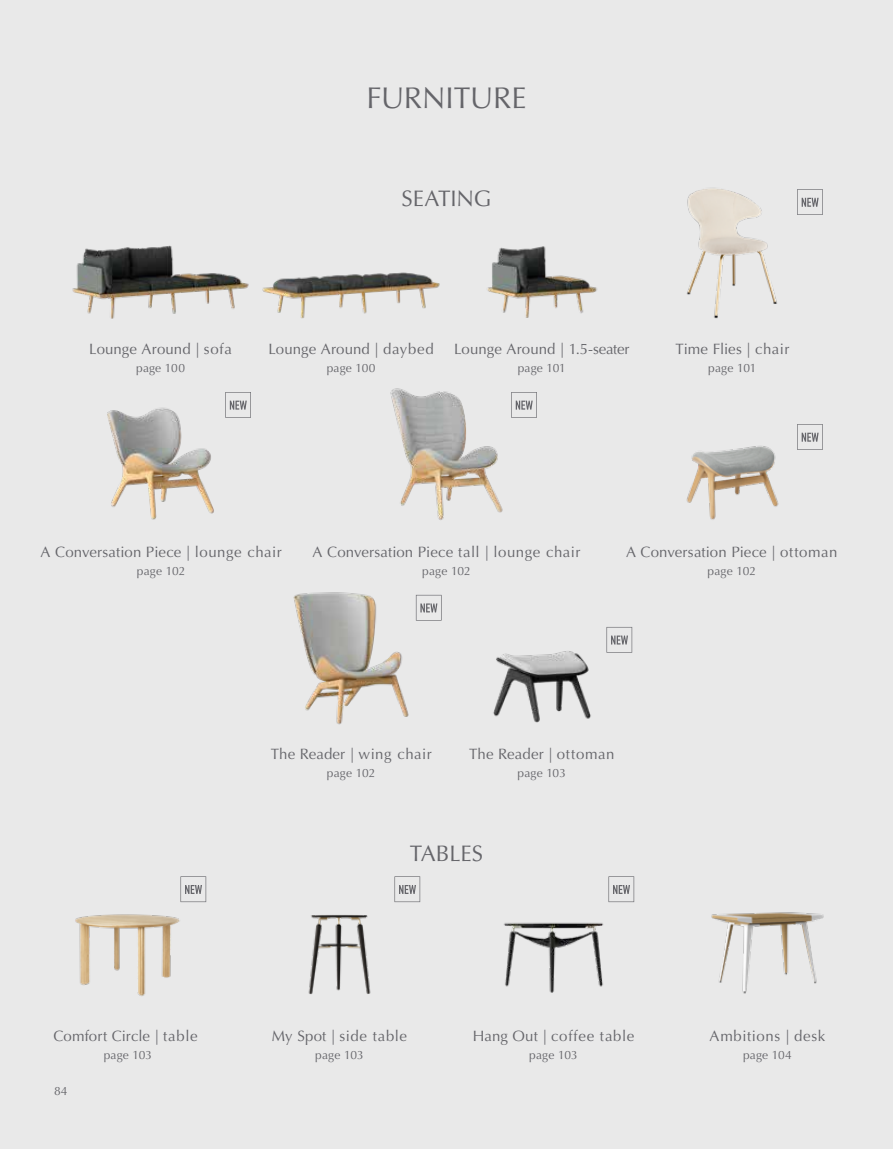
<style>
.page{position:relative;width:893px;height:1149px;background:#fff}
.page>*{position:absolute;margin:0;border:0;box-sizing:border-box;transform-origin:0 0}
.t1{font:30px "Optima LT Std";letter-spacing:-.005em;color:#65656a}
.t2{font:22.5px "Optima LT Std";letter-spacing:-.01em;color:#65656a}
.t3{font:15px "Optima LT Std";letter-spacing:.015em;color:#65656a}
.t4{font:15px "Optima LT Std";letter-spacing:.035em;color:#65656a}
.t5{font:15px "Optima LT Std";letter-spacing:.045em;color:#65656a}
.t6{font:12px "Optima LT Std";letter-spacing:.01em;color:#65656a}
</style>
<div class="page">
<div style="left:0;top:0;width:893px;height:1148px;background:#e9e9e9"></div>
<img style="left:72px;top:245px;width:177px;height:74px">
<img style="left:262px;top:272px;width:178px;height:47px">
<img style="left:487px;top:246px;width:110px;height:72px">
<img style="left:686px;top:187px;width:91px;height:132px">
<svg style="left:797px;top:189px;width:26px;height:26px"></svg>
<img style="left:390px;top:388px;width:129px;height:132px">
<img style="left:293px;top:592px;width:130px;height:133px">
<img style="left:493px;top:651px;width:121px;height:72px">
<svg style="left:797px;top:424px;width:26px;height:25px"></svg>
<img style="left:686px;top:446px;width:93px;height:74px">
<svg style="left:606px;top:627px;width:26px;height:25px"></svg>
<img style="left:107px;top:407px;width:121px;height:113px">
<svg style="left:225px;top:392px;width:26px;height:25px"></svg>
<img style="left:711px;top:912px;width:113px;height:82px">
<img style="left:75px;top:901px;width:116px;height:95px">
<svg style="left:180px;top:876px;width:26px;height:25px"></svg>
<img style="left:308px;top:915px;width:63px;height:80px">
<svg style="left:394px;top:876px;width:26px;height:25px"></svg>
<img style="left:503px;top:922px;width:101px;height:71px">
<svg style="left:608px;top:876px;width:26px;height:25px"></svg>
<svg style="left:511px;top:392px;width:26px;height:25px"></svg>
<svg style="left:416px;top:594px;width:26px;height:26px"></svg>
<h1 class="t1" style="left:366px;top:80px;width:161px">FURNITURE</h1>
<h2 class="t2" style="left:402px;top:185px;width:91px">SEATING</h2>
<p class="t3" style="left:89px;top:340px;width:144px">Lounge Around | sofa</p>
<p class="t6" style="left:136px;top:360px;width:50px">page 100</p>
<p class="t3" style="left:268px;top:340px;width:167px">Lounge Around | daybed</p>
<p class="t6" style="left:327px;top:360px;width:50px">page 100</p>
<p class="t3" style="left:454px;top:340px;width:177px">Lounge Around | 1.5-seater</p>
<p class="t6" style="left:518px;top:360px;width:50px">page 101</p>
<p class="t3" style="left:675px;top:340px;width:115px">Time Flies | chair</p>
<p class="t6" style="left:708px;top:360px;width:50px">page 101</p>
<p class="t3" style="left:41px;top:542px;width:243px">A Conversation Piece | lounge chair</p>
<p class="t6" style="left:137px;top:563px;width:50px">page 102</p>
<p class="t3" style="left:313px;top:542px;width:269px">A Conversation Piece tall | lounge chair</p>
<p class="t6" style="left:422px;top:563px;width:50px">page 102</p>
<p class="t3" style="left:626px;top:542px;width:213px">A Conversation Piece | ottoman</p>
<p class="t6" style="left:708px;top:563px;width:50px">page 102</p>
<p class="t3" style="left:271px;top:745px;width:162px">The Reader | wing chair</p>
<p class="t6" style="left:327px;top:766px;width:50px">page 102</p>
<p class="t3" style="left:469px;top:745px;width:147px">The Reader | ottoman</p>
<p class="t6" style="left:518px;top:766px;width:50px">page 103</p>
<h2 class="t2" style="left:410px;top:839px;width:75px">TABLES</h2>
<p class="t3" style="left:53px;top:1026px;width:146px">Comfort Circle | table</p>
<p class="t6" style="left:104px;top:1047px;width:50px">page 103</p>
<p class="t6" style="left:54px;top:1083px;width:15px">84</p>
<p class="t3" style="left:272px;top:1026px;width:137px">My Spot | side table</p>
<p class="t6" style="left:315px;top:1047px;width:50px">page 103</p>
<p class="t4" style="left:473px;top:1026px;width:163px">Hang Out | coffee table</p>
<p class="t6" style="left:529px;top:1047px;width:50px">page 103</p>
<p class="t5" style="left:709px;top:1026px;width:117px">Ambitions | desk</p>
<p class="t6" style="left:743px;top:1047px;width:50px">page 104</p>
</div>
